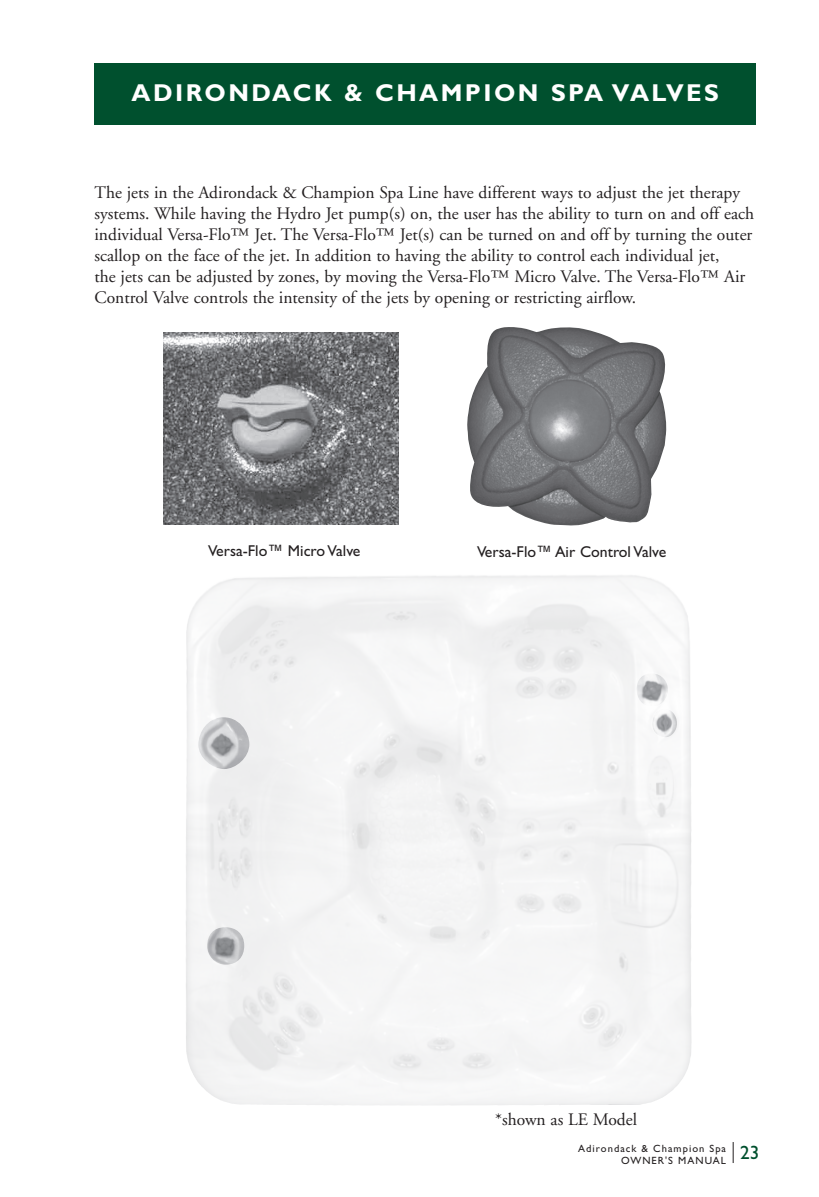
<style>
.page{position:relative;width:819px;height:1197px;background:#fff}
.page>*{position:absolute;margin:0;border:0;box-sizing:border-box;transform-origin:0 0}
.t1{font:700 24.5px "Gill Sans";letter-spacing:.1em;color:#fff}
.t2{font:19.25px "Gill Sans";color:#00502e}
.t3{font:17.5px/21px "Adobe Garamond";color:#231f20}
.t4{font:15.75px "Gill Sans";color:#231f20}
.t5{font:10.5px/12.6px "Gill Sans";letter-spacing:.1em;color:#231f20;text-align:right}
</style>
<div class="page">
<svg style="left:733px;top:1142px;width:1px;height:21px"></svg>
<img style="left:467px;top:327px;width:200px;height:199px">
<div style="left:94px;top:63px;width:662px;height:62px;background:#00502e"></div>
<img style="left:164px;top:332px;width:235px;height:193px">
<svg style="left:186px;top:575px;width:506px;height:530px;fill:#f4f4f5"></svg>
<p class="t1" style="left:132px;top:79px;width:500px">ADIRONDACK &amp; CHAMPION SPA VALVES</p>
<p class="t3" style="left:94px;top:183px;width:661px">The jets in the Adirondack &amp; Champion Spa Line have different ways to adjust the jet therapy systems. While having the Hydro Jet pump(s) on, the user has the ability to turn on and off each individual Versa-Flo™ Jet. The Versa-Flo™ Jet(s) can be turned on and off by turning the outer scallop on the face of the jet. In addition to having the ability to control each individual jet,<br>the jets can be adjusted by zones, by moving the Versa-Flo™ Micro Valve. The Versa-Flo™ Air Control Valve controls the intensity of the jets by opening or restricting airflow.</p>
<p class="t4" style="left:208px;top:542px;width:154px">Versa-Flo™ Micro Valve</p>
<p class="t4" style="left:477px;top:543px;width:191px">Versa-Flo™ Air Control Valve</p>
<p class="t3" style="left:495px;top:1109px;width:143px">*shown as LE Model</p>
<p class="t5" style="left:578px;top:1142px;width:149px">Adirondack &amp; Champion Spa<br>OWNER'S MANUAL</p>
<p class="t2" style="left:740px;top:1142px;width:10px">23</p>
</div>
